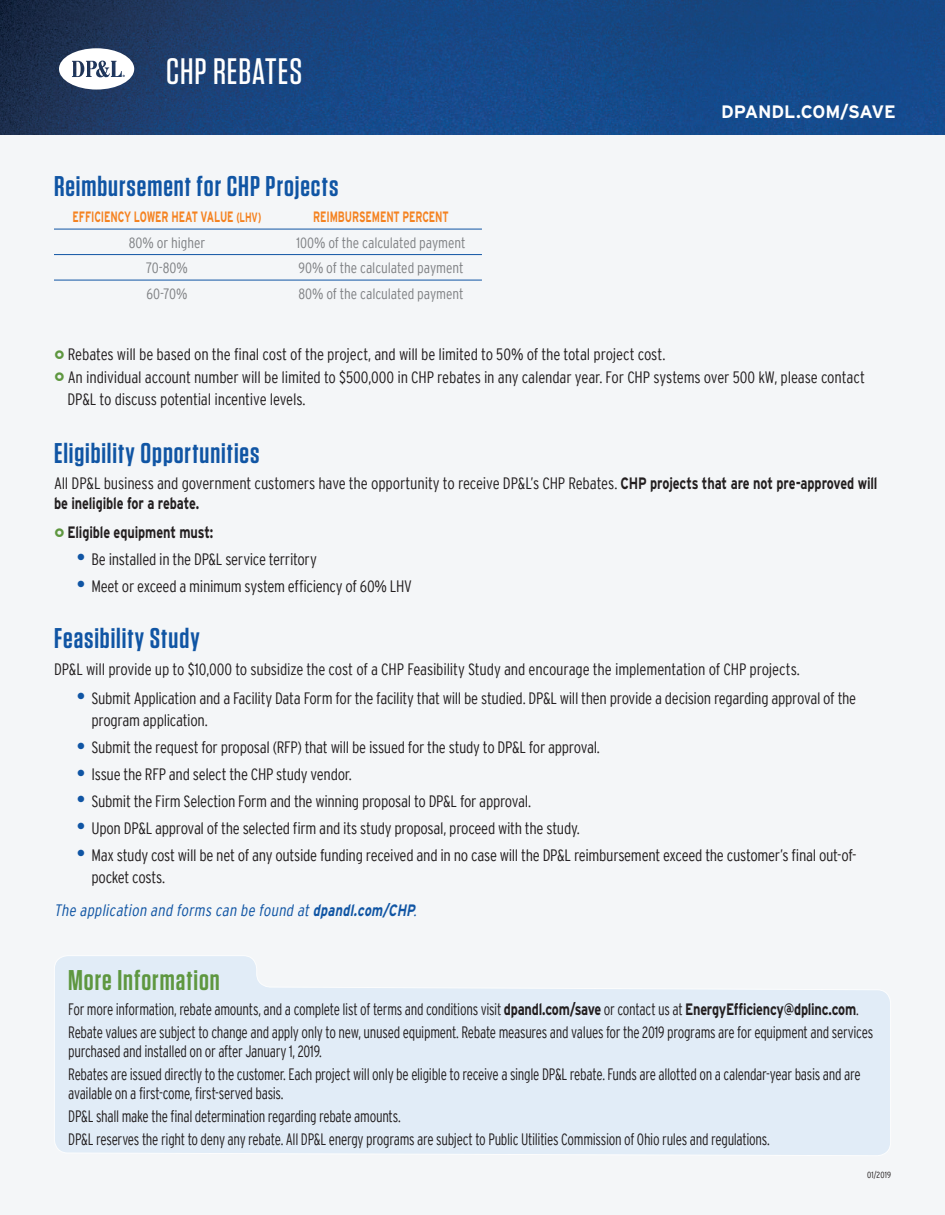
<style>
.page{position:relative;width:945px;height:1215px;background:#fff}
.page>*{position:absolute;margin:0;border:0;box-sizing:border-box;transform-origin:0 0}
.t1{font:500 36.75px "Tungsten";letter-spacing:.025em;color:#fff}
.t2{font:600 28.5px "Tungsten";letter-spacing:.035em;color:#1055a4}
.t3{font:600 28.5px "Tungsten";letter-spacing:.035em;color:#5e9740}
.t4{font:700 18px "Interstate";letter-spacing:-.015em;color:#fff}
.t5{font:300 condensed 16.5px/26.8px "Interstate";letter-spacing:-.02em;color:#231f20}
.t6{font:300 condensed 16.5px/22.8px "Interstate";letter-spacing:-.02em;color:#231f20;scale:.89 1}
.t7{font:italic 300 condensed 16.5px/33px "Interstate";color:#1055a4}
.t8{font:700 16.5px "Interstate";letter-spacing:-.01em;color:#231f20;scale:.77 1}
.t9{font:300 condensed 15px "Interstate";letter-spacing:-.005em;color:#808285}
.t10{font:700 15px "Interstate";letter-spacing:-.01em;color:#f58220;scale:.66 1}
.t11{font:300 condensed 9px "Interstate";letter-spacing:.01em;color:#231f20}
.s1{font-size:13.5px}
.s2{font-weight:700;font-stretch:normal}
.s3{font-style:normal;color:#231f20}
</style>
<div class="page">
<div style="left:1px;top:1px;width:944px;height:1213px;background:#f4f6f8"></div>
<img style="left:0;top:0;width:945px;height:135px">
<svg style="left:59px;top:48px;width:75px;height:42px"></svg>
<hr style="left:54px;top:229px;width:226px;height:1px;background:#1055a4">
<hr style="left:280px;top:229px;width:202px;height:1px;background:#1055a4">
<hr style="left:54px;top:254px;width:226px;height:1px;background:#1055a4">
<hr style="left:280px;top:254px;width:202px;height:1px;background:#1055a4">
<hr style="left:54px;top:280px;width:226px;height:1px;background:#1055a4">
<hr style="left:280px;top:280px;width:202px;height:1px;background:#1055a4">
<svg style="left:55px;top:956px;width:835px;height:199px;background:#e3edf7"></svg>
<h1 class="t1" style="left:166px;top:52px;width:137px">CHP REBATES</h1>
<h2 class="t2" style="left:54px;top:171px;width:286px">Reimbursement for CHP Projects</h2>
<p class="t10" style="left:73px;top:208px;width:287px">EFFICIENCY LOWER HEAT VALUE <span class="s1">(LHV)</span></p>
<p class="t10" style="left:313px;top:208px;width:207px">REIMBURSEMENT PERCENT</p>
<p class="t9" style="left:129px;top:234px;width:78px">80% or higher</p>
<p class="t9" style="left:296px;top:234px;width:171px">100% of the calculated payment</p>
<p class="t9" style="left:146px;top:260px;width:43px">70-80%</p>
<p class="t9" style="left:298px;top:260px;width:167px">90% of the calculated payment</p>
<p class="t9" style="left:146px;top:285px;width:43px">60-70%</p>
<p class="t9" style="left:298px;top:285px;width:167px">80% of the calculated payment</p>
<p class="t4" style="left:721px;top:101px;width:176px">DPANDL.COM/SAVE</p>
<p class="t5" style="left:67px;top:343px;width:799px;line-height:22.5px">Rebates will be based on the final cost of the project, and will be limited to 50% of the total project cost.<br>An individual account number will be limited to $500,000 in CHP rebates in any calendar year. For CHP systems over 500 kW, please contact<br>DP&amp;L to discuss potential incentive levels.</p>
<h2 class="t2" style="left:54px;top:438px;width:207px">Eligibility Opportunities</h2>
<p class="t5" style="left:54px;top:474px;width:825px;line-height:19.5px">All DP&amp;L business and government customers have the opportunity to receive DP&amp;L’s CHP Rebates. <span class="s2">CHP projects that are not pre-approved will be ineligible for a rebate.</span></p>
<p class="t8" style="left:68px;top:522px;width:191px">Eligible equipment must:</p>
<p class="t5" style="left:92px;top:546px;width:322px">Be installed in the DP&amp;L service territory<br>Meet or exceed a minimum system efficiency of 60% LHV</p>
<h2 class="t2" style="left:54px;top:624px;width:147px">Feasibility Study</h2>
<p class="t5" style="left:92px;top:654px;width:766px;line-height:29.2px;text-indent:-38px">DP&amp;L will provide up to $10,000 to subsidize the cost of a CHP Feasibility Study and encourage the implementation of CHP projects.<br>Submit Application and a Facility Data Form for the facility that will be studied. DP&amp;L will then provide a decision regarding approval of the</p>
<p class="t5" style="left:92px;top:707px;width:767px">program application.<br>Submit the request for proposal (RFP) that will be issued for the study to DP&amp;L for approval.<br>Issue the RFP and select the CHP study vendor.<br>Submit the Firm Selection Form and the winning proposal to DP&amp;L for approval.<br>Upon DP&amp;L approval of the selected firm and its study proposal, proceed with the study.<br>Max study cost will be net of any outside funding received and in no case will the DP&amp;L reimbursement exceed the customer’s final out-of-</p>
<p class="t7" style="left:54px;top:861px;width:367px;text-indent:38px"><span class="s3">pocket costs.<br></span>The application and forms can be found at<span class="s2">dpandl.com/CHP</span>.</p>
<h2 class="t3" style="left:68px;top:965px;width:153px">More Information</h2>
<p class="t6" style="left:68px;top:998px;width:906px">For more information, rebate amounts, and a complete list of terms and conditions visit <span class="s2">dpandl.com/save</span> or contact us at <span class="s2">EnergyEfficiency@dplinc.com</span>.<br>Rebate values are subject to change and apply only to new, unused equipment. Rebate measures and values for the 2019 programs are for equipment and services</p>
<p class="t6" style="left:68px;top:1040px;width:892px">purchased and installed on or after January 1, 2019.<br>Rebates are issued directly to the customer. Each project will only be eligible to receive a single DP&amp;L rebate. Funds are allotted on a calendar-year basis and are</p>
<p class="t6" style="left:68px;top:1082px;width:790px">available on a first-come, first-served basis.<br>DP&amp;L shall make the final determination regarding rebate amounts.<br>DP&amp;L reserves the right to deny any rebate. All DP&amp;L energy programs are subject to Public Utilities Commission of Ohio rules and regulations.</p>
<p class="t11" style="left:867px;top:1170px;width:25px">01/2019</p>
</div>
